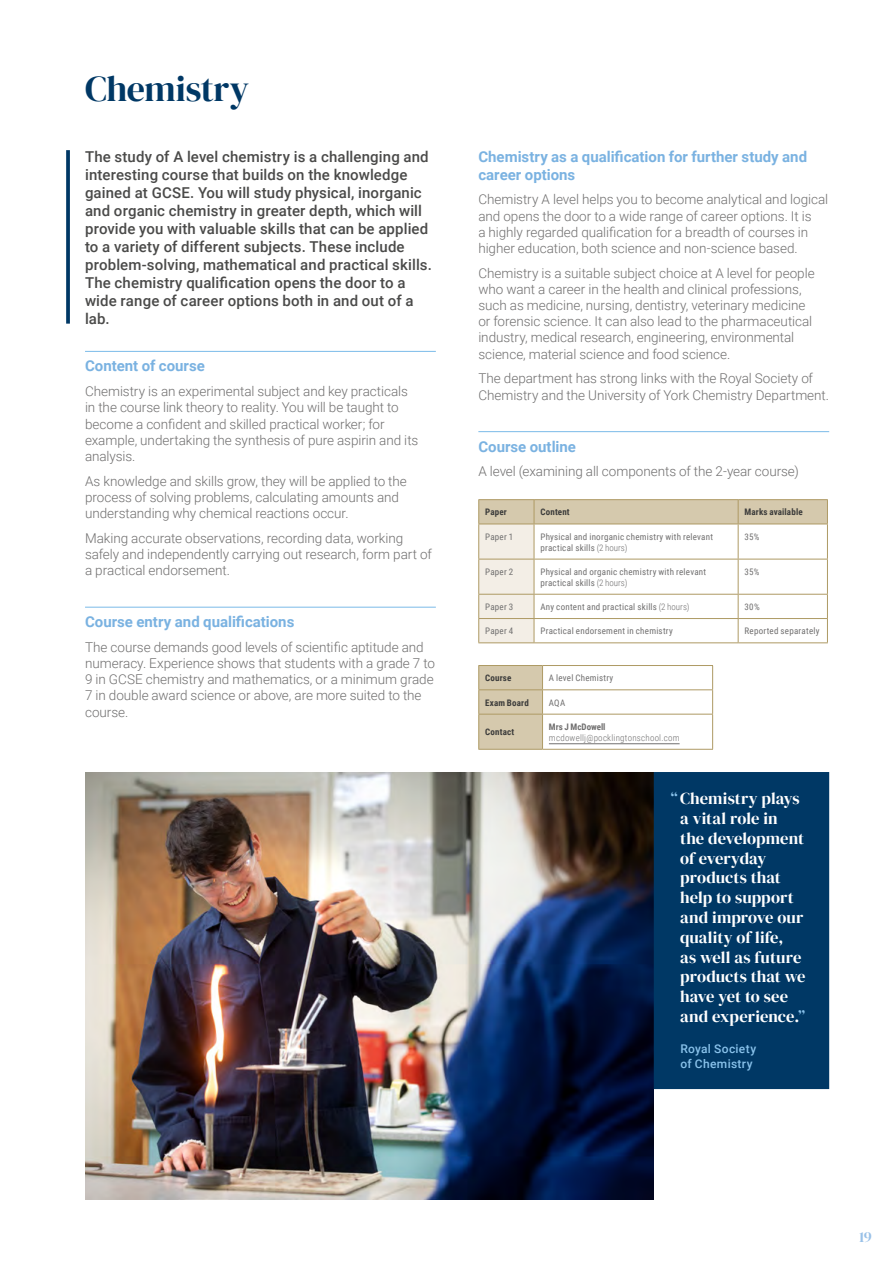
<style>
.page{position:relative;width:893px;height:1263px;background:#fff}
.page>*{position:absolute;margin:0;border:0;box-sizing:border-box;transform-origin:0 0}
.t1{font:36px "DM Serif Display";letter-spacing:-.01em;color:#003865}
.t2{font:16.5px/19.8px "DM Serif Display";color:#fff}
.t3{font:500 15px/18px "Roboto";letter-spacing:.01em;color:#4a4a49}
.t4{font:700 15px/18px "Roboto";color:#7ab2e1}
.t5{font:15px "DM Serif Display";color:#99c1e8}
.t6{font:300 13.5px/16.2px "Roboto";letter-spacing:-.005em;color:#706f6f}
.t7{font:500 12px/14.4px "Roboto";letter-spacing:.025em;color:#89c2eb}
.t8{font:9px/10.8px "Roboto Condensed";letter-spacing:.025em;color:#706f6f}
.t9{font:700 9px "Roboto Condensed";letter-spacing:.02em;color:#3c3c3b}
.t10{font:300 9px "Roboto Condensed";letter-spacing:.025em;color:#706f6f}
.t11{font:700 9px "Roboto Condensed";letter-spacing:.005em;color:#706f6f}
.s1{font-weight:300}
.s2{color:#89c2eb}
</style>
<div class="page">
<img style="left:85px;top:772px;width:569px;height:427px">
<svg style="left:66px;top:150px;width:4px;height:174px"></svg>
<hr style="left:85px;top:351px;width:351px;height:1px;background:#89c2eb">
<hr style="left:85px;top:607px;width:351px;height:1px;background:#89c2eb">
<hr style="left:478px;top:431px;width:351px;height:1px;background:#89c2eb">
<hr style="left:478px;top:499px;width:56px;height:1px;background:#ae9a64">
<hr style="left:534px;top:499px;width:204px;height:1px;background:#ae9a64">
<hr style="left:738px;top:499px;width:90px;height:1px;background:#ae9a64">
<svg style="left:478px;top:500px;width:350px;height:143px"></svg>
<hr style="left:478px;top:642px;width:56px;height:1px;background:#ae9a64">
<hr style="left:543px;top:689px;width:170px;height:1px;background:#ae9a64">
<hr style="left:543px;top:714px;width:170px;height:1px;background:#ae9a64">
<hr style="left:543px;top:665px;width:170px;height:1px;background:#ae9a64">
<svg style="left:712px;top:666px;width:1px;height:48px"></svg>
<hr style="left:712px;top:714px;width:1px;height:35px;background:#ae9a64">
<hr style="left:543px;top:749px;width:170px;height:1px;background:#ae9a64">
<svg style="left:478px;top:665px;width:65px;height:84px;background:#d2c6a8"></svg>
<hr style="left:478px;top:714px;width:1px;height:35px;background:#ae9a64">
<hr style="left:542px;top:714px;width:1px;height:35px;background:#ae9a64">
<hr style="left:478px;top:749px;width:65px;height:1px;background:#ae9a64">
<hr style="left:549px;top:743px;width:131px;height:1px;background:#706f6f">
<div style="left:654px;top:772px;width:175px;height:317px;background:#003865"></div>
<h1 class="t1" style="left:85px;top:68px;width:166px">Chemistry</h1>
<p class="t3" style="left:85px;top:147px;width:348px">The study of A level chemistry is a challenging and interesting course that builds on the knowledge gained at GCSE. You will study physical, inorganic and organic chemistry in greater depth, which will provide you with valuable skills that can be applied to a variety of different subjects. These include problem-solving, mathematical and practical skills.<br>The chemistry qualification opens the door to a wide range of career options both in and out of a lab.</p>
<p class="t4" style="left:85px;top:356px;width:121px">Content of course</p>
<p class="t6" style="left:85px;top:383px;width:335px">Chemistry is an experimental subject and key practicals in the course link theory to reality. You will be taught to become a confident and skilled practical worker; for example, undertaking the synthesis of pure aspirin and its analysis.</p>
<p class="t6" style="left:85px;top:472px;width:323px">As knowledge and skills grow, they will be applied to the process of solving problems, calculating amounts and understanding why chemical reactions occur.</p>
<p class="t6" style="left:85px;top:529px;width:348px">Making accurate observations, recording data, working safely and independently carrying out research, form part of a practical endorsement.</p>
<p class="t4" style="left:85px;top:612px;width:211px">Course entry and qualifications</p>
<p class="t6" style="left:85px;top:638px;width:351px">The course demands good levels of scientific aptitude and numeracy. Experience shows that students with a grade 7 to 9 in GCSE chemistry and mathematics, or a minimum grade 7 in double award science or above, are more suited to the course.</p>
<p class="t4" style="left:478px;top:147px;width:330px">Chemistry as a qualification for further study and career options</p>
<p class="t6" style="left:478px;top:191px;width:351px">Chemistry A level helps you to become analytical and logical and opens the door to a wide range of career options. It is<br>a highly regarded qualification for a breadth of courses in higher education, both science and non-science based.</p>
<p class="t6" style="left:478px;top:264px;width:338px">Chemistry is a suitable subject choice at A level for people who want a career in the health and clinical professions, such as medicine, nursing, dentistry, veterinary medicine or forensic science. It can also lead to the pharmaceutical industry, medical research, engineering, environmental science, material science and food science.</p>
<p class="t6" style="left:478px;top:370px;width:352px">The department has strong links with the Royal Society of<br>Chemistry and the University of York Chemistry Department.</p>
<p class="t4" style="left:478px;top:437px;width:99px">Course outline</p>
<p class="t6" style="left:478px;top:463px;width:322px">A level (examining all components of the 2-year course)</p>
<p class="t9" style="left:485px;top:506px;width:23px">Paper</p>
<p class="t9" style="left:540px;top:506px;width:31px">Content</p>
<p class="t9" style="left:744px;top:506px;width:60px">Marks available</p>
<p class="t8" style="left:485px;top:531px;width:30px">Paper 1</p>
<p class="t8" style="left:540px;top:531px;width:174px">Physical and inorganic chemistry with relevant practical skills <span class="s1">(2 hours)</span></p>
<p class="t8" style="left:744px;top:531px;width:17px">35%</p>
<p class="t8" style="left:485px;top:566px;width:30px">Paper 2</p>
<p class="t8" style="left:540px;top:566px;width:167px">Physical and organic chemistry with relevant practical skills <span class="s1">(2 hours)</span></p>
<p class="t8" style="left:744px;top:566px;width:17px">35%</p>
<p class="t8" style="left:485px;top:601px;width:30px">Paper 3</p>
<p class="t8" style="left:540px;top:601px;width:150px">Any content and practical skills <span class="s1">(2 hours)</span></p>
<p class="t8" style="left:744px;top:601px;width:17px">30%</p>
<p class="t8" style="left:485px;top:625px;width:30px">Paper 4</p>
<p class="t8" style="left:540px;top:625px;width:134px">Practical endorsement in chemistry</p>
<p class="t8" style="left:744px;top:625px;width:77px">Reported separately</p>
<p class="t9" style="left:485px;top:672px;width:28px">Course</p>
<p class="t8" style="left:549px;top:672px;width:66px">A level Chemistry</p>
<p class="t9" style="left:485px;top:696px;width:45px">Exam Board</p>
<p class="t8" style="left:549px;top:697px;width:18px">AQA</p>
<p class="t9" style="left:485px;top:726px;width:31px">Contact</p>
<p class="t11" style="left:549px;top:720px;width:58px">Mrs J McDowell</p>
<p class="t10" style="left:549px;top:731px;width:132px">mcdowellj@pocklingtonschool.com</p>
<p class="t2" style="left:680px;top:789px;width:127px;text-indent:-9px"><span class="s2">“</span>Chemistry plays a vital role in the development of everyday products that help to support and improve our quality of life,<br>as well as future products that we have yet to see and experience.<span class="s2">”</span></p>
<p class="t7" style="left:680px;top:1041px;width:77px">Royal Society of Chemistry</p>
<p class="t5" style="left:859px;top:1228px;width:14px">19</p>
</div>
